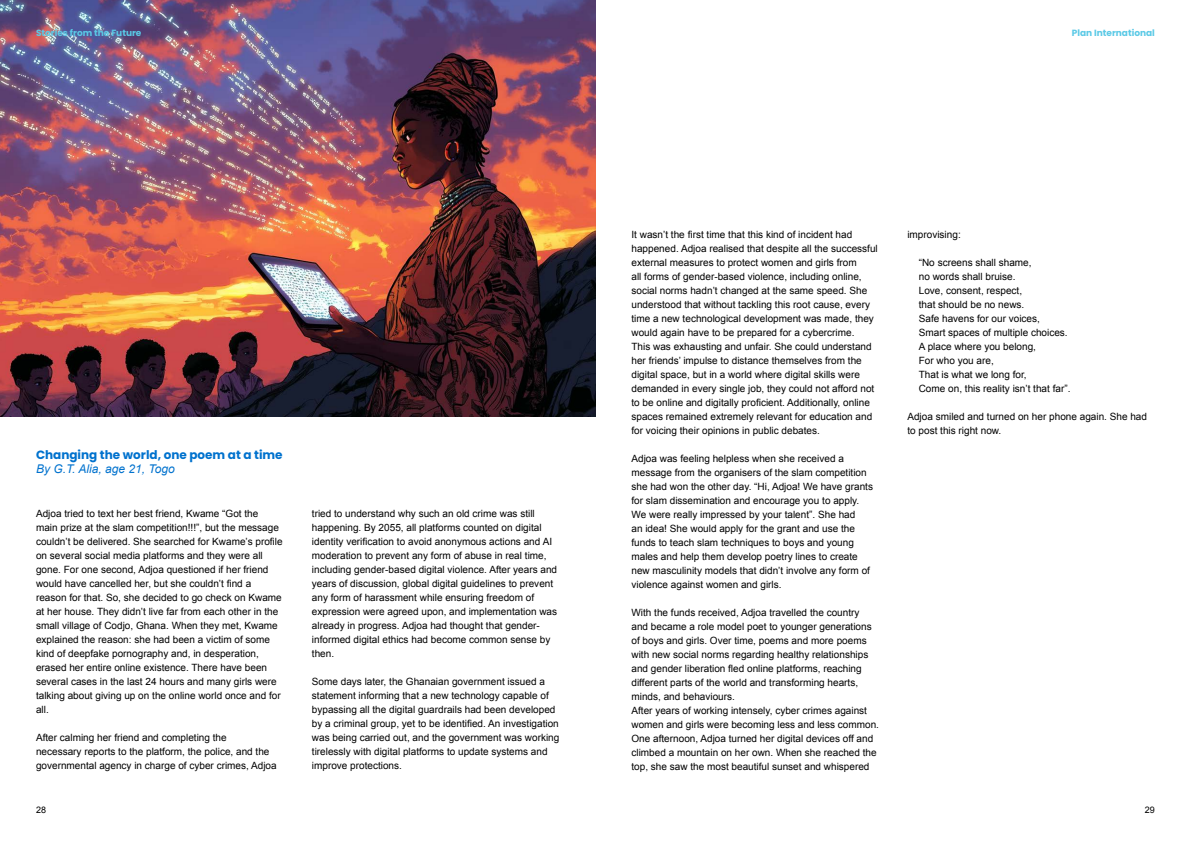
<style>
.page{position:relative;width:1191px;height:842px;background:#fff}
.page>*{position:absolute;margin:0;border:0;box-sizing:border-box;transform-origin:0 0}
.t1{font:700 12px "Poppins";color:#0072ce}
.t2{font:italic 12px "Arial";color:#0072ce}
.t3{font:10px/14px "Arial";color:#000}
.t4{font:700 9px "Poppins";color:#5ac9e6}
.t5{font:9px "Arial";color:#000}
</style>
<div class="page">
<img style="left:0;top:0;width:595px;height:416px">
<p class="t4" style="left:36px;top:28px;width:107px">Stories from the Future</p>
<p class="t4" style="left:1071px;top:28px;width:85px">Plan International</p>
<p class="t1" style="left:36px;top:448px;width:248px">Changing the world, one poem at a time</p>
<p class="t2" style="left:36px;top:461px;width:140px">By G.T. Alia, age 21, Togo</p>
<p class="t3" style="left:36px;top:507px;width:248px">Adjoa tried to text her best friend, Kwame “Got the<br>main prize at the slam competition!!!”, but the message couldn’t be delivered. She searched for Kwame’s profile on several social media platforms and they were all gone. For one second, Adjoa questioned if her friend would have cancelled her, but she couldn’t find a reason for that. So, she decided to go check on Kwame at her house. They didn’t live far from each other in the small village of Codjo, Ghana. When they met, Kwame explained the reason: she had been a victim of some kind of deepfake pornography and, in desperation, erased her entire online existence. There have been several cases in the last 24 hours and many girls were talking about giving up on the online world once and for all.</p>
<p class="t3" style="left:36px;top:731px;width:242px">After calming her friend and completing the<br>necessary reports to the platform, the police, and the governmental agency in charge of cyber crimes, Adjoa</p>
<p class="t5" style="left:36px;top:803px;width:12px">28</p>
<p class="t3" style="left:312px;top:507px;width:247px">tried to understand why such an old crime was still happening. By 2055, all platforms counted on digital identity verification to avoid anonymous actions and AI moderation to prevent any form of abuse in real time, including gender-based digital violence. After years and years of discussion, global digital guidelines to prevent any form of harassment while ensuring freedom of expression were agreed upon, and implementation was already in progress. Adjoa had thought that gender&shy;informed digital ethics had become common sense by then.</p>
<p class="t3" style="left:312px;top:675px;width:249px">Some days later, the Ghanaian government issued a statement informing that a new technology capable of bypassing all the digital guardrails had been developed by a criminal group, yet to be identified. An investigation was being carried out, and the government was working tirelessly with digital platforms to update systems and improve protections.</p>
<p class="t3" style="left:631px;top:228px;width:248px">It wasn’t the first time that this kind of incident had happened. Adjoa realised that despite all the successful external measures to protect women and girls from<br>all forms of gender-based violence, including online, social norms hadn’t changed at the same speed. She understood that without tackling this root cause, every time a new technological development was made, they would again have to be prepared for a cybercrime.<br>This was exhausting and unfair. She could understand her friends’ impulse to distance themselves from the digital space, but in a world where digital skills were demanded in every single job, they could not afford not to be online and digitally proficient. Additionally, online spaces remained extremely relevant for education and for voicing their opinions in public debates.</p>
<p class="t3" style="left:631px;top:452px;width:243px">Adjoa was feeling helpless when she received a message from the organisers of the slam competition she had won the other day. “Hi, Adjoa! We have grants for slam dissemination and encourage you to apply.<br>We were really impressed by your talent”. She had<br>an idea! She would apply for the grant and use the funds to teach slam techniques to boys and young males and help them develop poetry lines to create new masculinity models that didn’t involve any form of violence against women and girls.</p>
<p class="t3" style="left:631px;top:606px;width:249px">With the funds received, Adjoa travelled the country<br>and became a role model poet to younger generations of boys and girls. Over time, poems and more poems with new social norms regarding healthy relationships and gender liberation fled online platforms, reaching different parts of the world and transforming hearts, minds, and behaviours.<br>After years of working intensely, cyber crimes against women and girls were becoming less and less common.<br>One afternoon, Adjoa turned her digital devices off and climbed a mountain on her own. When she reached the top, she saw the most beautiful sunset and whispered</p>
<p class="t3" style="left:907px;top:228px;width:55px">improvising:</p>
<p class="t3" style="left:918px;top:256px;width:153px">“No screens shall shame,<br>no words shall bruise.<br>Love, consent, respect,<br>that should be no news.<br>Safe havens for our voices,<br>Smart spaces of multiple choices.<br>A place where you belong,<br>For who you are,<br>That is what we long for,<br>Come on, this reality isn’t that far”.</p>
<p class="t3" style="left:907px;top:410px;width:241px">Adjoa smiled and turned on her phone again. She had to post this right now.</p>
<p class="t5" style="left:1145px;top:803px;width:12px">29</p>
</div>
